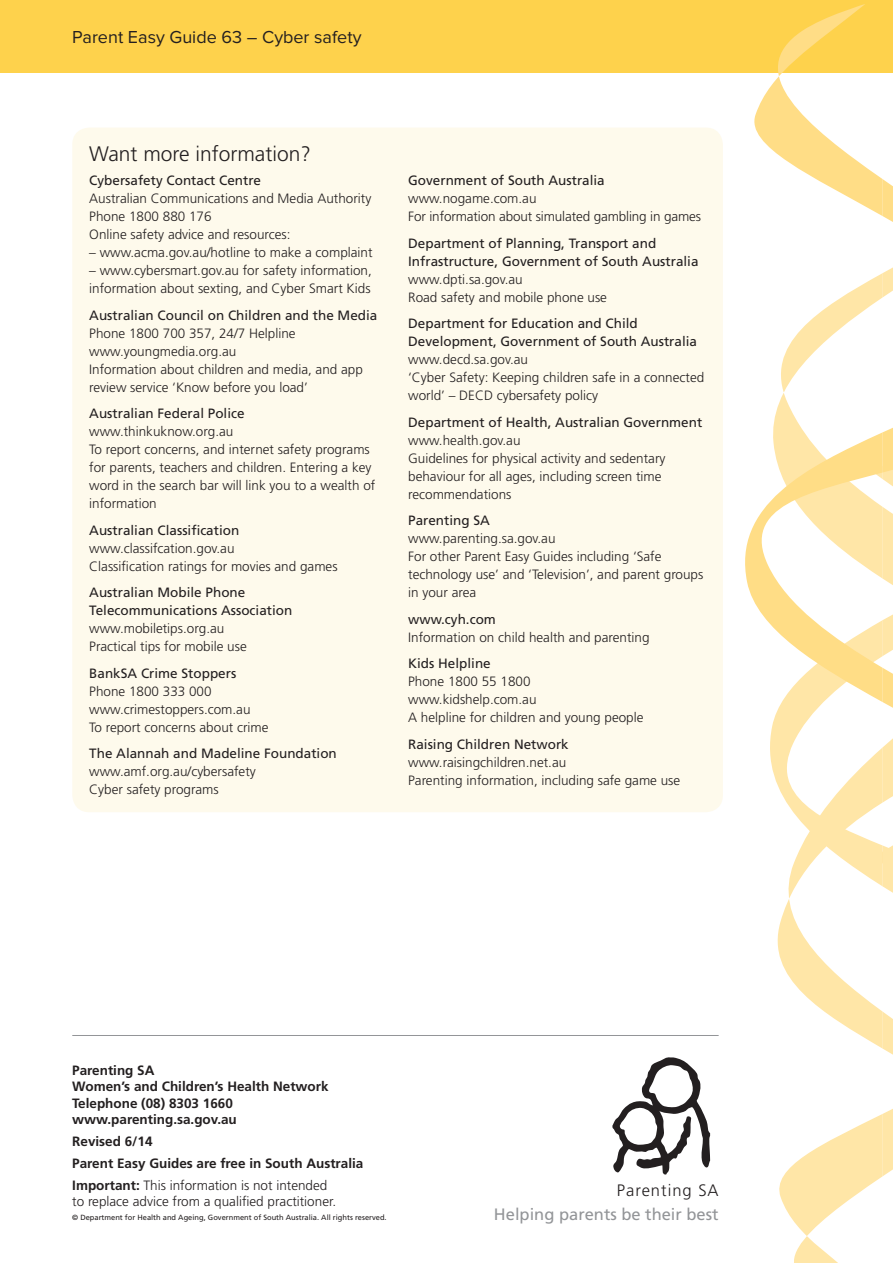
<style>
.page{position:relative;width:893px;height:1263px;background:#fff}
.page>*{position:absolute;margin:0;border:0;box-sizing:border-box;transform-origin:0 0}
.t1{font:300 21px "Frutiger";color:#231f20}
.t2{font:18px "Proxima Nova";color:#231f20}
.t3{font:16.5px "Frutiger";color:#939598}
.t4{font:300 16.5px "Frutiger";letter-spacing:.06em;color:#231f20}
.t5{font:300 13.5px/18px "Frutiger";color:#231f20}
.t6{font:13.5px/18px "Frutiger";color:#231f20}
.t7{font:700 13.5px/16.5px "Frutiger";color:#231f20}
.t8{font:7.5px "Frutiger";color:#231f20}
.s1{font-weight:300}
</style>
<div class="page">
<div style="left:9px;top:0;width:884px;height:72px;background:#fed24c"></div>
<svg style="left:736px;top:4px;width:157px;height:1259px"></svg>
<svg style="left:612px;top:1057px;width:98px;height:117px"></svg>
<div style="left:0;top:0;width:9px;height:72px;background:#fed24c"></div>
<div style="left:72px;top:128px;width:651px;height:684px;background:#fefaec;border-radius:17px"></div>
<hr style="left:72px;top:1035px;width:647px;height:1px;background:#939598">
<h2 class="t2" style="left:72px;top:27px;width:291px">Parent Easy Guide 63 – Cyber safety</h2>
<h1 class="t1" style="left:89px;top:142px;width:223px">Want more information?</h1>
<p class="t6" style="left:89px;top:172px;width:173px">Cybersafety Contact Centre</p>
<p class="t5" style="left:89px;top:190px;width:284px">Australian Communications and Media Authority<br>Phone 1800 880 176<br>Online safety advice and resources:</p>
<p class="t5" style="left:89px;top:244px;width:285px">– www.acma.gov.au/hotline to make a complaint</p>
<p class="t5" style="left:89px;top:262px;width:284px">– www.cybersmart.gov.au for safety information, information about sexting, and Cyber Smart Kids</p>
<p class="t6" style="left:89px;top:306px;width:290px">Australian Council on Children and the Media</p>
<p class="t5" style="left:89px;top:324px;width:275px">Phone 1800 700 357, 24/7 Helpline www.youngmedia.org.au<br>Information about children and media, and app review service ‘Know before you load’</p>
<p class="t6" style="left:89px;top:405px;width:157px">Australian Federal Police</p>
<p class="t5" style="left:89px;top:423px;width:288px">www.thinkuknow.org.au<br>To report concerns, and internet safety programs for parents, teachers and children. Entering a key word in the search bar will link you to a wealth of information</p>
<p class="t6" style="left:89px;top:521px;width:152px">Australian Classification</p>
<p class="t5" style="left:89px;top:539px;width:250px">www.classifcation.gov.au<br>Classification ratings for movies and games</p>
<p class="t6" style="left:89px;top:584px;width:205px">Australian Mobile Phone<br>Telecommunications Association</p>
<p class="t5" style="left:89px;top:620px;width:159px">www.mobiletips.org.au<br>Practical tips for mobile use</p>
<p class="t6" style="left:89px;top:664px;width:149px">BankSA Crime Stoppers</p>
<p class="t5" style="left:89px;top:682px;width:181px">Phone 1800 333 000 www.crimestoppers.com.au<br>To report concerns about crime</p>
<p class="t6" style="left:89px;top:745px;width:249px">The Alannah and Madeline Foundation</p>
<p class="t5" style="left:89px;top:763px;width:168px">www.amf.org.au/cybersafety<br>Cyber safety programs</p>
<p class="t6" style="left:408px;top:172px;width:198px">Government of South Australia</p>
<p class="t5" style="left:408px;top:190px;width:294px">www.nogame.com.au<br>For information about simulated gambling in games</p>
<p class="t6" style="left:408px;top:234px;width:292px">Department of Planning, Transport and<br>Infrastructure, Government of South Australia</p>
<p class="t5" style="left:408px;top:270px;width:200px">www.dpti.sa.gov.au<br>Road safety and mobile phone use</p>
<p class="t6" style="left:408px;top:315px;width:290px">Department for Education and Child<br>Development, Government of South Australia</p>
<p class="t5" style="left:408px;top:351px;width:298px">www.decd.sa.gov.au<br>‘Cyber Safety: Keeping children safe in a connected world’ – DECD cybersafety policy</p>
<p class="t6" style="left:408px;top:413px;width:296px">Department of Health, Australian Government</p>
<p class="t5" style="left:408px;top:431px;width:259px">www.health.gov.au<br>Guidelines for physical activity and sedentary behaviour for all ages, including screen time recommendations</p>
<p class="t6" style="left:408px;top:512px;width:83px">Parenting SA</p>
<p class="t5" style="left:408px;top:530px;width:297px">www.parenting.sa.gov.au<br>For other Parent Easy Guides including ‘Safe technology use’ and ‘Television’, and parent groups in your area</p>
<p class="t6" style="left:408px;top:610px;width:89px">www.cyh.com</p>
<p class="t5" style="left:408px;top:628px;width:243px">Information on child health and parenting</p>
<p class="t6" style="left:408px;top:655px;width:84px">Kids Helpline</p>
<p class="t5" style="left:408px;top:673px;width:237px">Phone 1800 55 1800 www.kidshelp.com.au<br>A helpline for children and young people</p>
<p class="t6" style="left:408px;top:735px;width:162px">Raising Children Network</p>
<p class="t5" style="left:408px;top:753px;width:274px">www.raisingchildren.net.au<br>Parenting information, including safe game use</p>
<p class="t7" style="left:72px;top:1062px;width:258px">Parenting SA<br>Women’s and Children’s Health Network<br>Telephone (08) 8303 1660 www.parenting.sa.gov.au</p>
<p class="t7" style="left:72px;top:1130px;width:293px;line-height:21.8px">Revised 6/14<br>Parent Easy Guides are free in South Australia<br>Important: <span class="s1">This information is not intended</span></p>
<p class="t5" style="left:72px;top:1193px;width:265px">to replace advice from a qualified practitioner.</p>
<p class="t8" style="left:72px;top:1213px;width:316px">© Department for Health and Ageing, Government of South Australia. All rights reserved.</p>
<p class="t4" style="left:617px;top:1181px;width:103px">Parenting SA</p>
<p class="t3" style="left:494px;top:1205px;width:226px">Helping parents be their best</p>
</div>
